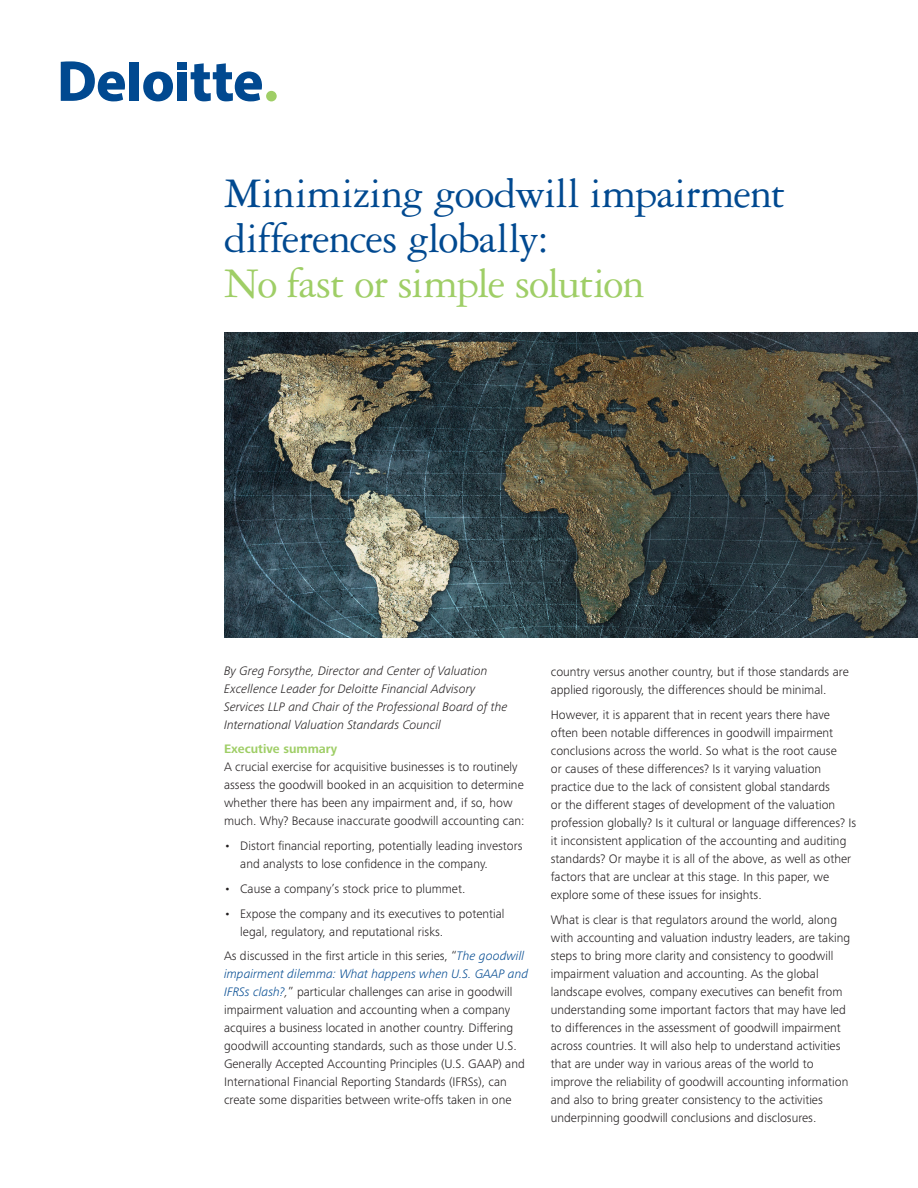
<style>
.page{position:relative;width:918px;height:1188px;background:#fff}
.page>*{position:absolute;margin:0;border:0;box-sizing:border-box;transform-origin:0 0}
.Head_styles_Cover_he{font:45px/45px "Garamond 3 LT Std";letter-spacing:-.02em;color:#014990}
.Head_styles_Cover_he-2{font:45px "Garamond 3 LT Std";letter-spacing:-.03em;color:#9fce66}
.Body_copy{font:300 12.75px/18px "Frutiger Next Pro";color:#231f20}
.Subhead_styles_E_Sub{font:italic 300 12.75px/18px "Frutiger Next Pro";color:#231f20}
.B_Subhead__Bold_Colo{font:700 12.75px "Frutiger Next Pro";color:#9fce66}
.s1{font-style:italic;color:#014990}
.s2{font-style:italic}
</style>
<div class="page">
<div style="left:129px;top:62px;width:10px;height:39px;background:#014990"></div>
<svg style="left:143px;top:72px;width:30px;height:29px"></svg>
<div style="left:177px;top:72px;width:10px;height:29px;background:#014990"></div>
<div style="left:177px;top:62px;width:10px;height:7px;background:#014990"></div>
<svg style="left:191px;top:63px;width:71px;height:38px"></svg>
<div style="left:266px;top:91px;width:11px;height:10px;background:#9fce66;border-radius:50%"></div>
<svg style="left:61px;top:61px;width:64px;height:40px"></svg>
<img style="left:224px;top:333px;width:694px;height:305px">
<p class="Head_styles_Cover_he" style="left:224px;top:171px;width:563px">Minimizing goodwill impairment differences globally:</p>
<p class="Head_styles_Cover_he-2" style="left:224px;top:259px;width:422px">No fast or simple solution</p>
<p class="Subhead_styles_E_Sub" style="left:224px;top:661px;width:285px">By Greg Forsythe, Director and Center of Valuation Excellence Leader for Deloitte Financial Advisory Services LLP and Chair of the Professional Board of the International Valuation Standards Council</p>
<p class="B_Subhead__Bold_Colo" style="left:224px;top:742px;width:115px">Executive summary</p>
<p class="Body_copy" style="left:224px;top:758px;width:302px">A crucial exercise for acquisitive businesses is to routinely assess the goodwill booked in an acquisition to determine whether there has been any impairment and, if so, how much. Why? Because inaccurate goodwill accounting can:</p>
<p class="Body_copy" style="left:240px;top:837px;width:284px;text-indent:-16px">• Distort financial reporting, potentially leading investors and analysts to lose confidence in the company.</p>
<p class="Body_copy" style="left:224px;top:880px;width:243px">• Cause a company’s stock price to plummet.</p>
<p class="Body_copy" style="left:240px;top:904px;width:266px;text-indent:-16px">• Expose the company and its executives to potential legal, regulatory, and reputational risks.</p>
<p class="Body_copy" style="left:224px;top:947px;width:306px">As discussed in the first article in this series, “<span class="s1">The goodwill impairment dilemma: What happens when U.S. GAAP and IFRSs clash?</span><span class="s2">,</span>” particular challenges can arise in goodwill impairment valuation and accounting when a company acquires a business located in another country. Differing goodwill accounting standards, such as those under U.S.<br>Generally Accepted Accounting Principles (U.S. GAAP) and International Financial Reporting Standards (IFRSs), can create some disparities between write-offs taken in one</p>
<p class="Body_copy" style="left:551px;top:663px;width:300px">country versus another country, but if those standards are applied rigorously, the differences should be minimal.</p>
<p class="Body_copy" style="left:551px;top:706px;width:307px">However, it is apparent that in recent years there have often been notable differences in goodwill impairment conclusions across the world. So what is the root cause<br>or causes of these differences? Is it varying valuation practice due to the lack of consistent global standards<br>or the different stages of development of the valuation profession globally? Is it cultural or language differences? Is it inconsistent application of the accounting and auditing standards? Or maybe it is all of the above, as well as other factors that are unclear at this stage. In this paper, we explore some of these issues for insights.</p>
<p class="Body_copy" style="left:551px;top:911px;width:301px">What is clear is that regulators around the world, along with accounting and valuation industry leaders, are taking steps to bring more clarity and consistency to goodwill impairment valuation and accounting. As the global landscape evolves, company executives can benefit from understanding some important factors that may have led to differences in the assessment of goodwill impairment across countries. It will also help to understand activities that are under way in various areas of the world to improve the reliability of goodwill accounting information and also to bring greater consistency to the activities underpinning goodwill conclusions and disclosures.</p>
</div>
